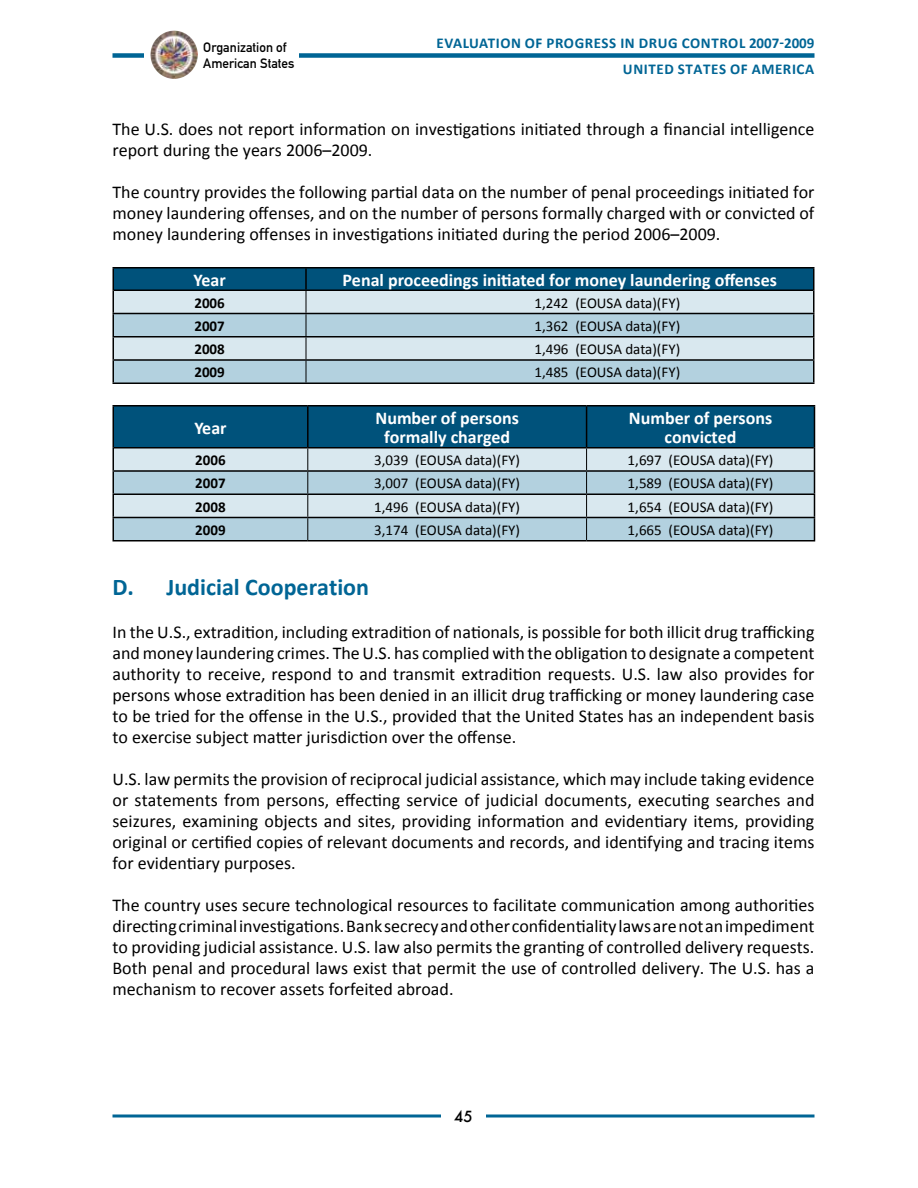
<style>
.page{position:relative;width:918px;height:1188px;background:#fff}
.page>*{position:absolute;margin:0;border:0;box-sizing:border-box;transform-origin:0 0}
.t1{font:700 24px "Calibri";color:#006595}
.t2{font:18px/21px "Calibri";color:#000;text-align:justify}
.t3{font:700 18px/19.5px "Calibri";color:#fff;text-align:center}
.t4{font:15px "Calibri";color:#000}
.t5{font:700 15px/25.5px "Calibri";letter-spacing:.04em;color:#006595;text-align:center}
.t6{font:700 15px "Calibri";color:#000}
.t7{font:500 15px "Futura";color:#000}
.t8{font:13.5px/16.2px "DIN Mittelschrift";color:#000}
</style>
<div class="page">
<svg style="left:112px;top:1114px;width:702px;height:4px;background:#3f8baf"></svg>
<div style="left:441px;top:1110px;width:45px;height:18px;background:#fff"></div>
<div style="left:112px;top:53px;width:702px;height:5px;background:#006595"></div>
<div style="left:144px;top:31px;width:155px;height:48px;background:#fff"></div>
<img style="left:150px;top:31px;width:48px;height:48px">
<hr style="left:112px;top:290px;width:2px;height:23px;background:#000">
<hr style="left:112px;top:313px;width:194px;height:1px;background:#000">
<hr style="left:112px;top:314px;width:2px;height:22px;background:#000">
<hr style="left:112px;top:336px;width:194px;height:2px;background:#000">
<hr style="left:112px;top:338px;width:2px;height:21px;background:#000">
<hr style="left:112px;top:359px;width:194px;height:2px;background:#000">
<hr style="left:112px;top:361px;width:2px;height:21px;background:#000">
<hr style="left:112px;top:382px;width:194px;height:2px;background:#000">
<hr style="left:306px;top:382px;width:508px;height:2px;background:#000">
<hr style="left:112px;top:267px;width:194px;height:1px;background:#000">
<hr style="left:112px;top:268px;width:2px;height:22px;background:#000">
<hr style="left:306px;top:267px;width:508px;height:1px;background:#000">
<svg style="left:113px;top:268px;width:701px;height:114px;background:#97b7c6"></svg>
<hr style="left:114px;top:290px;width:192px;height:1px;background:#000">
<hr style="left:306px;top:290px;width:507px;height:1px;background:#000">
<hr style="left:112px;top:448px;width:2px;height:22px;background:#000">
<hr style="left:112px;top:470px;width:196px;height:2px;background:#000">
<hr style="left:112px;top:472px;width:2px;height:22px;background:#000">
<hr style="left:112px;top:494px;width:196px;height:1px;background:#000">
<hr style="left:112px;top:495px;width:2px;height:22px;background:#000">
<hr style="left:112px;top:517px;width:196px;height:1px;background:#000">
<hr style="left:112px;top:518px;width:2px;height:22px;background:#000">
<hr style="left:112px;top:540px;width:196px;height:2px;background:#000">
<hr style="left:308px;top:540px;width:279px;height:2px;background:#000">
<hr style="left:587px;top:540px;width:228px;height:2px;background:#000">
<svg style="left:113px;top:406px;width:702px;height:134px;background:#80a8bb"></svg>
<hr style="left:112px;top:405px;width:196px;height:1px;background:#000">
<hr style="left:112px;top:406px;width:2px;height:42px;background:#000">
<hr style="left:308px;top:405px;width:279px;height:1px;background:#000">
<hr style="left:587px;top:405px;width:228px;height:1px;background:#000">
<hr style="left:814px;top:406px;width:1px;height:42px;background:#000">
<hr style="left:114px;top:447px;width:194px;height:1px;background:#000">
<hr style="left:308px;top:447px;width:279px;height:1px;background:#000">
<hr style="left:587px;top:447px;width:227px;height:1px;background:#000">
<p class="t8" style="left:203px;top:39px;width:93px">Organization of<br>American States</p>
<p class="t5" style="left:436px;top:30px;width:379px">EVALUATION OF PROGRESS IN DRUG CONTROL 2007-2009 united</p>
<p class="t5" style="left:678px;top:56px;width:9px">states</p>
<p class="t5" style="left:730px;top:56px;width:32px">of america</p>
<p class="t2" style="left:112px;top:119px;width:703px">The U.S. does not report information on investigations initiated through a financial intelligence report during the years 2006–2009.</p>
<p class="t2" style="left:112px;top:182px;width:704px">The country provides the following partial data on the number of penal proceedings initiated for money laundering offenses, and on the number of persons formally charged with or convicted of money laundering offenses in investigations initiated during the period 2006–2009.</p>
<p class="t3" style="left:193px;top:270px;width:34px">Year</p>
<p class="t3" style="left:343px;top:270px;width:436px">Penal proceedings initiated for money laundering offenses</p>
<p class="t6" style="left:194px;top:293px;width:32px">2006</p>
<p class="t4" style="left:534px;top:293px;width:147px">1,242 (EOUSA data)(FY)</p>
<p class="t6" style="left:194px;top:316px;width:32px">2007</p>
<p class="t4" style="left:534px;top:316px;width:147px">1,362 (EOUSA data)(FY)</p>
<p class="t6" style="left:194px;top:339px;width:32px">2008</p>
<p class="t4" style="left:534px;top:340px;width:147px">1,496 (EOUSA data)(FY)</p>
<p class="t6" style="left:194px;top:363px;width:32px">2009</p>
<p class="t4" style="left:534px;top:363px;width:147px">1,485 (EOUSA data)(FY)</p>
<p class="t3" style="left:194px;top:418px;width:34px">Year</p>
<p class="t3" style="left:375px;top:408px;width:145px">Number of persons formally charged</p>
<p class="t3" style="left:629px;top:408px;width:145px">Number of persons convicted</p>
<p class="t6" style="left:195px;top:450px;width:32px">2006</p>
<p class="t4" style="left:374px;top:451px;width:147px">3,039 (EOUSA data)(FY)</p>
<p class="t4" style="left:628px;top:451px;width:147px">1,697 (EOUSA data)(FY)</p>
<p class="t6" style="left:195px;top:474px;width:32px">2007</p>
<p class="t4" style="left:374px;top:474px;width:147px">3,007 (EOUSA data)(FY)</p>
<p class="t4" style="left:628px;top:474px;width:147px">1,589 (EOUSA data)(FY)</p>
<p class="t6" style="left:195px;top:497px;width:32px">2008</p>
<p class="t4" style="left:374px;top:497px;width:147px">1,496 (EOUSA data)(FY)</p>
<p class="t4" style="left:628px;top:497px;width:147px">1,654 (EOUSA data)(FY)</p>
<p class="t6" style="left:195px;top:520px;width:32px">2009</p>
<p class="t4" style="left:374px;top:520px;width:147px">3,174 (EOUSA data)(FY)</p>
<p class="t4" style="left:628px;top:520px;width:147px">1,665 (EOUSA data)(FY)</p>
<h1 class="t1" style="left:112px;top:572px;width:258px">D. Judicial Cooperation</h1>
<p class="t2" style="left:112px;top:622px;width:704px">In the U.S., extradition, including extradition of nationals, is possible for both illicit drug trafficking and money laundering crimes. The U.S. has complied with the obligation to designate a competent authority to receive, respond to and transmit extradition requests. U.S. law also provides for persons whose extradition has been denied in an illicit drug trafficking or money laundering case to be tried for the offense in the U.S., provided that the United States has an independent basis to exercise subject matter jurisdiction over the offense.</p>
<p class="t2" style="left:112px;top:769px;width:704px">U.S. law permits the provision of reciprocal judicial assistance, which may include taking evidence or statements from persons, effecting service of judicial documents, executing searches and seizures, examining objects and sites, providing information and evidentiary items, providing original or certified copies of relevant documents and records, and identifying and tracing items for evidentiary purposes.</p>
<p class="t2" style="left:112px;top:895px;width:703px">The country uses secure technological resources to facilitate communication among authorities directing criminal investigations. Bank secrecy and other confidentiality laws are not an impediment to providing judicial assistance. U.S. law also permits the granting of controlled delivery requests.<br>Both penal and procedural laws exist that permit the use of controlled delivery. The U.S. has a mechanism to recover assets forfeited abroad.</p>
<p class="t7" style="left:454px;top:1107px;width:20px">45</p>
</div>
